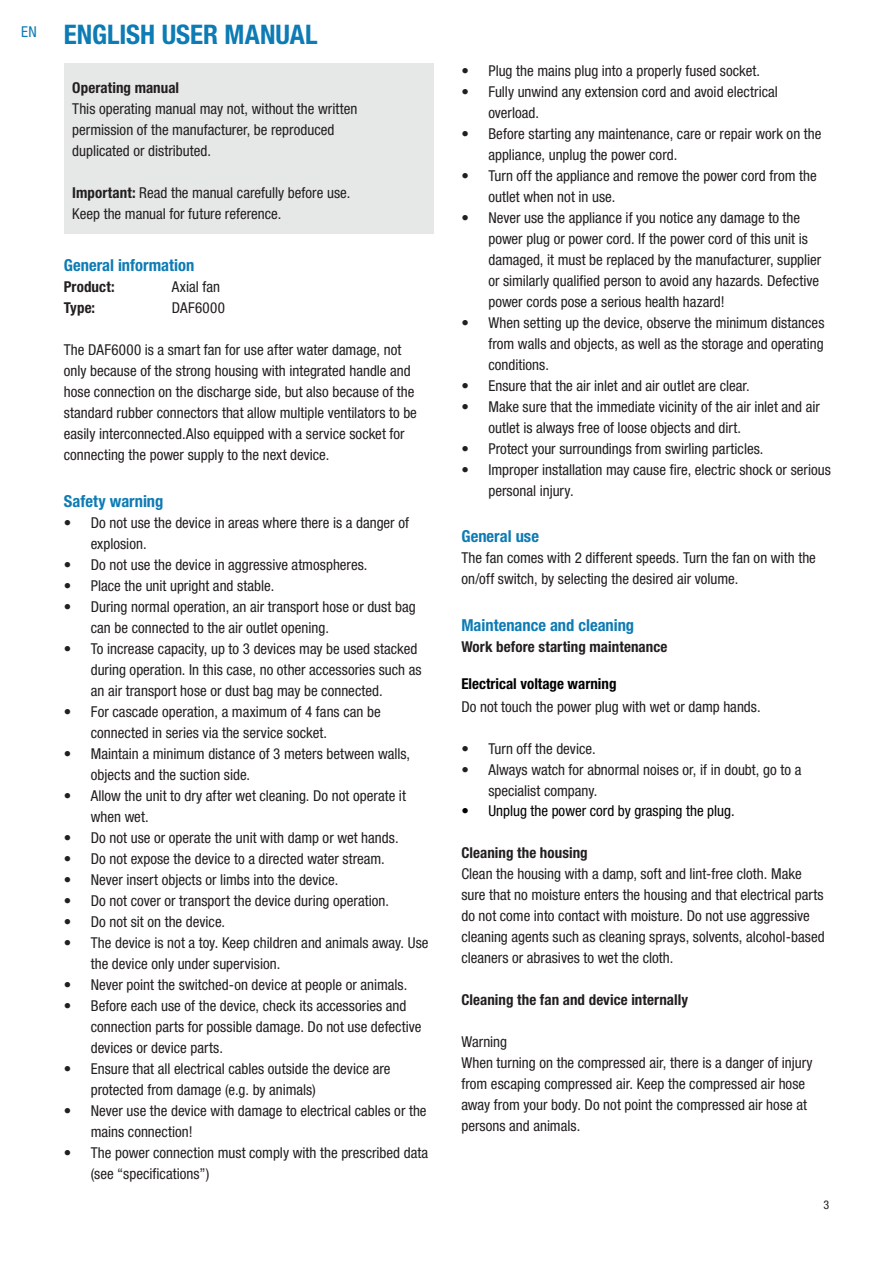
<style>
.page{position:relative;width:893px;height:1263px;background:#fff}
.page>*{position:absolute;margin:0;border:0;box-sizing:border-box;transform-origin:0 0}
.t1{font:700 condensed 27px "Helvetica Neue";letter-spacing:-.005em;color:#0d7bb4}
.t2{font:700 condensed 16.5px "Helvetica Neue";color:#0d7bb4}
.t3{font:italic condensed 15px/21px "Helvetica Neue 57";color:#231f20}
.t4{font:700 condensed 15px "Helvetica Neue";letter-spacing:.005em;color:#231f20}
.t5{font:italic condensed 15px "Helvetica Neue 57";color:#000001}
.t6{font:700 condensed 15px "Helvetica Neue";color:#000001}
.t7{font:italic condensed 15px "Helvetica Neue 57";letter-spacing:.02em;color:#231f20}
.t8{font:italic condensed 15px "Helvetica Neue 57";color:#0d7bb4}
.t9{font:italic condensed 12px "Helvetica Neue 57";color:#231f20}
.s1{font-family:"Helvetica Neue";font-weight:700;font-style:normal}
</style>
<div class="page">
<div style="left:64px;top:64px;width:370px;height:170px;background:#e6e7e7"></div>
<p class="t8" style="left:21px;top:23px;width:17px">EN</p>
<h1 class="t1" style="left:64px;top:12px;width:255px">ENGLISH USER MANUAL</h1>
<p class="t4" style="left:72px;top:75px;width:108px">Operating manual</p>
<p class="t3" style="left:72px;top:98px;width:287px">This operating manual may not, without the written permission of the manufacturer, be reproduced duplicated or distributed.</p>
<p class="t3" style="left:72px;top:182px;width:277px"><span class="s1">Important:</span> Read the manual carefully before use.<br>Keep the manual for future reference.</p>
<p class="t2" style="left:64px;top:251px;width:132px">General information</p>
<p class="t4" style="left:64px;top:274px;width:52px">Product:</p>
<p class="t3" style="left:172px;top:276px;width:50px">Axial fan</p>
<p class="t4" style="left:64px;top:295px;width:33px">Type:</p>
<p class="t7" style="left:172px;top:299px;width:55px">DAF6000</p>
<p class="t3" style="left:64px;top:339px;width:355px">The DAF6000 is a smart fan for use after water damage, not only because of the strong housing with integrated handle and hose connection on the discharge side, but also because of the standard rubber connectors that allow multiple ventilators to be easily interconnected.Also equipped with a service socket for connecting the power supply to the next device.</p>
<p class="t2" style="left:64px;top:487px;width:101px">Safety warning</p>
<p class="t3" style="left:91px;top:512px;width:320px;text-indent:-27px">• Do not use the device in areas where there is a danger of explosion.</p>
<p class="t3" style="left:64px;top:554px;width:303px">• Do not use the device in aggressive atmospheres.</p>
<p class="t3" style="left:64px;top:575px;width:210px">• Place the unit upright and stable.</p>
<p class="t3" style="left:91px;top:596px;width:326px;text-indent:-27px">• During normal operation, an air transport hose or dust bag can be connected to the air outlet opening.</p>
<p class="t3" style="left:91px;top:638px;width:332px;text-indent:-27px">• To increase capacity, up to 3 devices may be used stacked during operation. In this case, no other accessories such as an air transport hose or dust bag may be connected.</p>
<p class="t3" style="left:91px;top:701px;width:291px;text-indent:-27px">• For cascade operation, a maximum of 4 fans can be connected in series via the service socket.</p>
<p class="t3" style="left:91px;top:743px;width:321px;text-indent:-27px">• Maintain a minimum distance of 3 meters between walls, objects and the suction side.</p>
<p class="t3" style="left:91px;top:785px;width:317px;text-indent:-27px">• Allow the unit to dry after wet cleaning. Do not operate it when wet.</p>
<p class="t3" style="left:64px;top:827px;width:334px">• Do not use or operate the unit with damp or wet hands.</p>
<p class="t3" style="left:64px;top:848px;width:320px">• Do not expose the device to a directed water stream.</p>
<p class="t3" style="left:64px;top:869px;width:274px">• Never insert objects or limbs into the device.</p>
<p class="t3" style="left:64px;top:890px;width:325px">• Do not cover or transport the device during operation.</p>
<p class="t3" style="left:64px;top:911px;width:161px">• Do not sit on the device.</p>
<p class="t3" style="left:91px;top:932px;width:339px;text-indent:-27px">• The device is not a toy. Keep children and animals away. Use the device only under supervision.</p>
<p class="t3" style="left:64px;top:974px;width:343px">• Never point the switched-on device at people or animals.</p>
<p class="t3" style="left:91px;top:995px;width:332px;text-indent:-27px">• Before each use of the device, check its accessories and connection parts for possible damage. Do not use defective devices or device parts.</p>
<p class="t3" style="left:91px;top:1058px;width:301px;text-indent:-27px">• Ensure that all electrical cables outside the device are protected from damage (e.g. by animals)</p>
<p class="t3" style="left:91px;top:1100px;width:337px;text-indent:-27px">• Never use the device with damage to electrical cables or the mains connection!</p>
<p class="t3" style="left:91px;top:1142px;width:339px;text-indent:-27px">• The power connection must comply with the prescribed data (see “specifications”)</p>
<p class="t3" style="left:461px;top:60px;width:298px">• Plug the mains plug into a properly fused socket.</p>
<p class="t3" style="left:488px;top:81px;width:291px;text-indent:-27px">• Fully unwind any extension cord and avoid electrical overload.</p>
<p class="t3" style="left:488px;top:123px;width:335px;text-indent:-27px">• Before starting any maintenance, care or repair work on the appliance, unplug the power cord.</p>
<p class="t3" style="left:488px;top:165px;width:330px;text-indent:-27px">• Turn off the appliance and remove the power cord from the outlet when not in use.</p>
<p class="t3" style="left:488px;top:207px;width:334px;text-indent:-27px">• Never use the appliance if you notice any damage to the power plug or power cord. If the power cord of this unit is damaged, it must be replaced by the manufacturer, supplier or similarly qualified person to avoid any hazards. Defective power cords pose a serious health hazard!</p>
<p class="t3" style="left:488px;top:312px;width:338px;text-align:justify;text-indent:-27px">• When setting up the device, observe the minimum distances from walls and objects, as well as the storage and operating conditions.</p>
<p class="t3" style="left:461px;top:375px;width:288px">• Ensure that the air inlet and air outlet are clear.</p>
<p class="t3" style="left:488px;top:396px;width:333px;text-indent:-27px">• Make sure that the immediate vicinity of the air inlet and air outlet is always free of loose objects and dirt.</p>
<p class="t3" style="left:461px;top:438px;width:301px">• Protect your surroundings from swirling particles.</p>
<p class="t3" style="left:488px;top:459px;width:344px;text-indent:-27px">• Improper installation may cause fire, electric shock or serious personal injury.</p>
<p class="t2" style="left:461px;top:523px;width:79px">General use</p>
<p class="t3" style="left:461px;top:547px;width:356px">The fan comes with 2 different speeds. Turn the fan on with the on/off switch, by selecting the desired air volume.</p>
<p class="t2" style="left:461px;top:611px;width:174px">Maintenance and cleaning</p>
<p class="t4" style="left:461px;top:634px;width:208px">Work before starting maintenance</p>
<p class="t6" style="left:461px;top:671px;width:157px">Electrical voltage warning</p>
<p class="t3" style="left:461px;top:696px;width:299px">Do not touch the power plug with wet or damp hands.</p>
<p class="t3" style="left:461px;top:738px;width:134px">• Turn off the device.</p>
<p class="t3" style="left:488px;top:759px;width:314px;text-indent:-27px">• Always watch for abnormal noises or, if in doubt, go to a specialist company.</p>
<p class="t5" style="left:461px;top:801px;width:273px">• Unplug the power cord by grasping the plug.</p>
<p class="t4" style="left:461px;top:840px;width:128px">Cleaning the housing</p>
<p class="t3" style="left:461px;top:863px;width:365px">Clean the housing with a damp, soft and lint-free cloth. Make sure that no moisture enters the housing and that electrical parts do not come into contact with moisture. Do not use aggressive cleaning agents such as cleaning sprays, solvents, alcohol-based cleaners or abrasives to wet the cloth.</p>
<p class="t4" style="left:461px;top:987px;width:228px">Cleaning the fan and device internally</p>
<p class="t3" style="left:461px;top:1031px;width:353px">Warning<br>When turning on the compressed air, there is a danger of injury from escaping compressed air. Keep the compressed air hose away from your body. Do not point the compressed air hose at persons and animals.</p>
<p class="t9" style="left:823px;top:1197px;width:7px">3</p>
</div>
